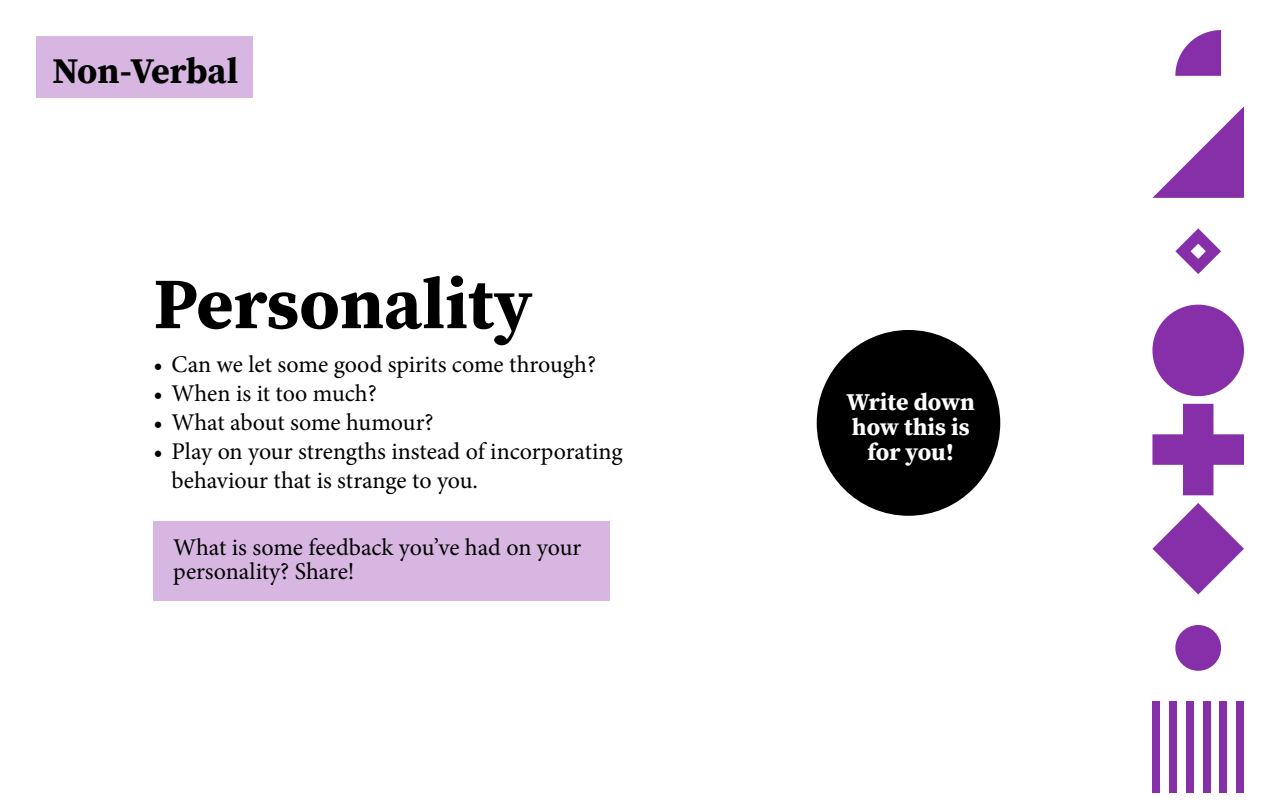
<style>
.page{position:relative;width:1280px;height:800px;background:#fff}
.page>*{position:absolute;margin:0;border:0;box-sizing:border-box;transform-origin:0 0}
.t1{font:72px "Source Serif Variable";color:#000}
.t2{font:36px "Source Serif Variable";letter-spacing:-.005em;color:#000}
.t3{font:24px/28.8px "Minion Pro";letter-spacing:-.005em;color:#000}
.t4{font:24px/25px "Source Serif Variable";color:#fff;text-align:center}
</style>
<div class="page">
<div style="left:1152px;top:305px;width:92px;height:91px;background:#872fa8;border-radius:50%"></div>
<div style="left:1175px;top:625px;width:46px;height:46px;background:#872fa8;border-radius:50%"></div>
<svg style="left:1152px;top:106px;width:92px;height:92px"></svg>
<svg style="left:1152px;top:503px;width:92px;height:92px"></svg>
<svg style="left:1152px;top:404px;width:92px;height:91px"></svg>
<svg style="left:1175px;top:228px;width:46px;height:46px"></svg>
<svg style="left:1175px;top:30px;width:46px;height:46px"></svg>
<div style="left:1152px;top:701px;width:8px;height:92px;background:#872fa8"></div>
<div style="left:1169px;top:701px;width:8px;height:92px;background:#872fa8"></div>
<div style="left:1186px;top:701px;width:8px;height:92px;background:#872fa8"></div>
<div style="left:1203px;top:701px;width:7px;height:92px;background:#872fa8"></div>
<div style="left:1220px;top:701px;width:7px;height:92px;background:#872fa8"></div>
<div style="left:1236px;top:701px;width:8px;height:92px;background:#872fa8"></div>
<div style="left:36px;top:36px;width:217px;height:61px;background:#d8b6e2"></div>
<div style="left:817px;top:330px;width:183px;height:186px;background:#000;border-radius:50%"></div>
<div style="left:154px;top:521px;width:456px;height:80px;background:#d8b6e2"></div>
<p class="t2" style="left:52px;top:47px;width:187px">Non-Verbal</p>
<p class="t1" style="left:154px;top:256px;width:381px">Personality</p>
<p class="t3" style="left:154px;top:350px;width:444px">• Can we let some good spirits come through?</p>
<p class="t3" style="left:154px;top:379px;width:225px">• When is it too much?</p>
<p class="t3" style="left:154px;top:408px;width:282px">• What about some humour?</p>
<p class="t3" style="left:172px;top:437px;width:453px;text-indent:-18px">• Play on your strengths instead of incorporating behaviour that is strange to you.</p>
<p class="t3" style="left:173px;top:535px;width:410px;line-height:24px">What is some feedback you’ve had on your personality? Share!</p>
<p class="t4" style="left:846px;top:389px;width:130px">Write down how this is for you!</p>
</div>
